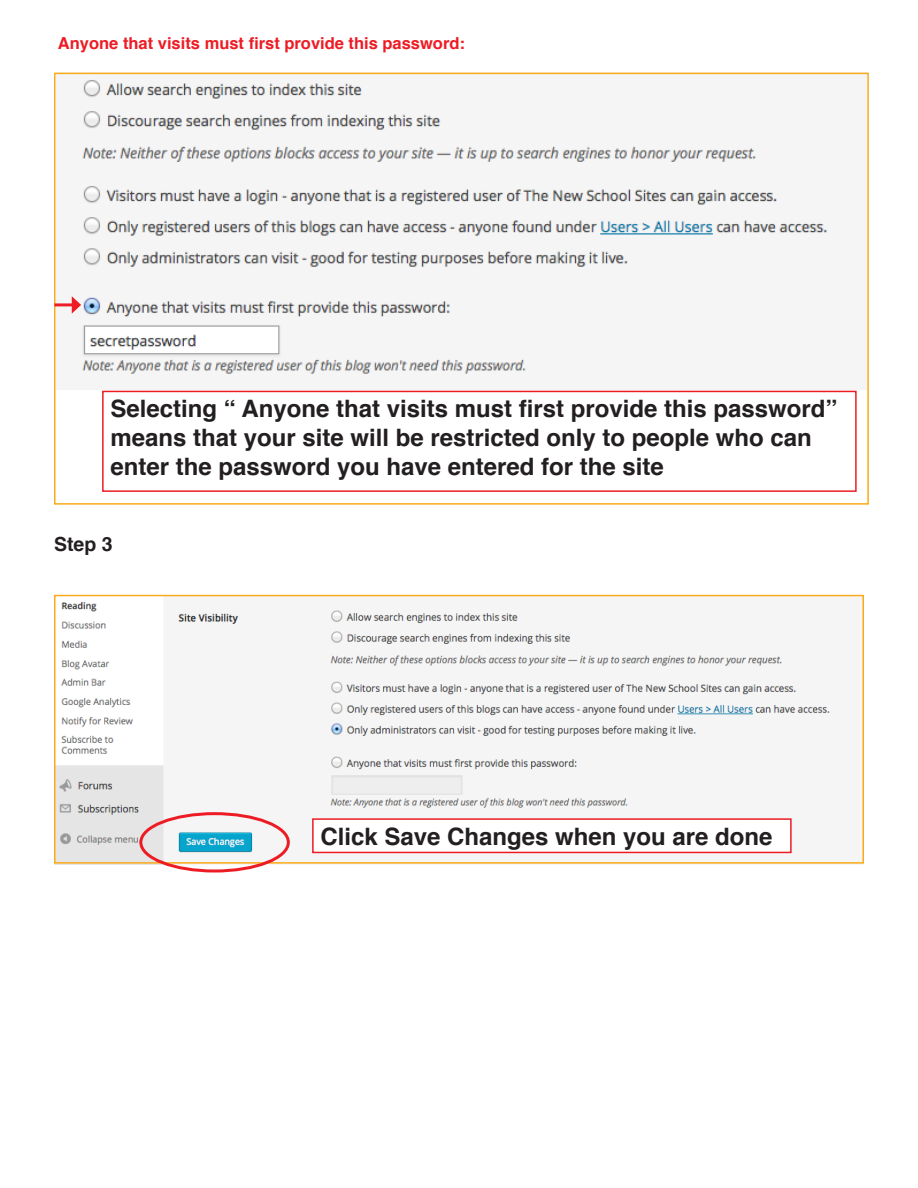
<style>
.page{position:relative;width:918px;height:1188px;background:#fff}
.page>*{position:absolute;margin:0;border:0;box-sizing:border-box;transform-origin:0 0}
.t1{font:700 24px/28.8px "Helvetica";color:#231f20}
.t2{font:700 19.5px "Helvetica";color:#231f20}
.t3{font:700 16.5px "Helvetica";color:#ed1c24}
</style>
<div class="page">
<img style="left:57px;top:79px;width:770px;height:295px">
<div style="left:54px;top:73px;width:815px;height:432px;border:2px solid #fbaa19"></div>
<div style="left:102px;top:391px;width:755px;height:101px;border:2px solid #ed1c24"></div>
<hr style="left:54px;top:303px;width:20px;height:3px;background:#ed1c24">
<svg style="left:72px;top:296px;width:9px;height:18px"></svg>
<img style="left:57px;top:602px;width:773px;height:259px">
<div style="left:54px;top:595px;width:810px;height:269px;border:2px solid #fbaa19"></div>
<div style="left:139px;top:812px;width:151px;height:61px;border:3px solid #ed1c24;border-radius:50%"></div>
<div style="left:313px;top:819px;width:478px;height:33px;background:#fff"></div>
<div style="left:312px;top:818px;width:480px;height:35px;border:2px solid #ed1c24"></div>
<p class="t3" style="left:58px;top:30px;width:409px">Anyone that visits must first provide this password:</p>
<p class="t1" style="left:110px;top:394px;width:729px">Selecting “ Anyone that visits must first provide this password” means that your site will be restricted only to people who can enter the password you have entered for the site</p>
<p class="t2" style="left:54px;top:529px;width:60px">Step 3</p>
<p class="t1" style="left:320px;top:822px;width:454px">Click Save Changes when you are done</p>
</div>
